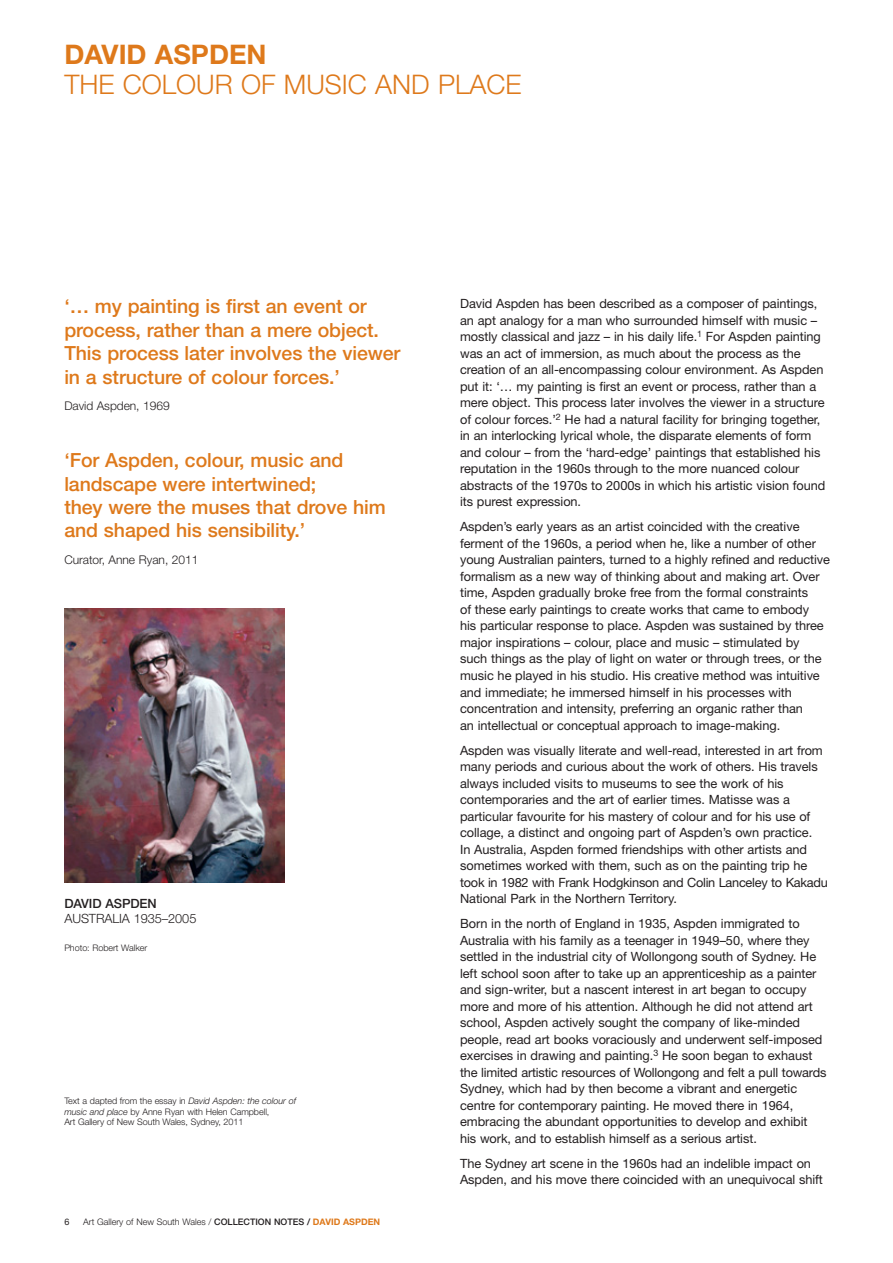
<style>
.page{position:relative;width:893px;height:1263px;background:#fff}
.page>*{position:absolute;margin:0;border:0;box-sizing:border-box;transform-origin:0 0}
.headline{font:300 27px/30px "Helvetica Neue";color:#de791b}
.quote{font:500 19.5px/23.4px "Helvetica Neue";letter-spacing:-.005em;color:#de791b}
.text{font:12.75px/16.5px "Helvetica Neue";letter-spacing:-.005em;color:#231f20}
.ARTIST{font:300 12.75px "Helvetica Neue";letter-spacing:-.005em;color:#231f20}
.ARTIST-2{font:500 12.75px "Helvetica Neue";letter-spacing:-.005em;color:#231f20}
.text-2{font:300 12px "Helvetica Neue";letter-spacing:-.005em;color:#231f20}
.details_6pt{font:300 9px/10.8px "Helvetica Neue";letter-spacing:-.005em;color:#231f20}
.acknowledgements{font:300 9px "Helvetica Neue";letter-spacing:-.005em;color:#231f20}
.t1{font:9px "Helvetica Neue";color:#231f20}
.s1{font-weight:700}
.s2{font-style:italic}
.s3{font-weight:500}
.s4{font-weight:700;color:#de791b}
</style>
<div class="page">
<img style="left:64px;top:608px;width:220px;height:274px">
<p class="headline" style="left:64px;top:39px;width:458px"><span class="s1">DAVID ASPDEN<br></span>THE COLOUR OF MUSIC AND PLACE</p>
<p class="quote" style="left:64px;top:295px;width:337px">‘… my painting is first an event or process, rather than a mere object.<br>This process later involves the viewer in a structure of colour forces.’</p>
<p class="text-2" style="left:64px;top:398px;width:107px">David Aspden, 1969</p>
<p class="quote" style="left:64px;top:448px;width:323px">‘For Aspden, colour, music and landscape were intertwined;<br>they were the muses that drove him and shaped his sensibility.’</p>
<p class="text-2" style="left:64px;top:552px;width:135px">Curator, Anne Ryan, 2011</p>
<p class="ARTIST-2" style="left:64px;top:895px;width:94px">DAVID ASPDEN</p>
<p class="ARTIST" style="left:64px;top:911px;width:133px">AUSTRALIA 1935–2005</p>
<p class="acknowledgements" style="left:64px;top:942px;width:84px">Photo: Robert Walker</p>
<p class="details_6pt" style="left:64px;top:1094px;width:233px">Text a dapted from the essay in <span class="s2">David Aspden: the colour of music and place</span> by Anne Ryan with Helen Campbell,<br>Art Gallery of New South Wales, Sydney, 2011</p>
<p class="t1" style="left:64px;top:1216px;width:7px">6</p>
<p class="details_6pt" style="left:83px;top:1216px;width:298px">Art Gallery of New South Wales / <span class="s3">COLLECTION NOTES /</span> <span class="s4">DAVID ASPDEN</span></p>
<p class="text" style="left:460px;top:295px;width:367px">David Aspden has been described as a composer of paintings, an apt analogy for a man who surrounded himself with music – mostly classical and jazz – in his daily life.<sup>1</sup> For Aspden painting was an act of immersion, as much about the process as the creation of an all-encompassing colour environment. As Aspden put it: ‘… my painting is first an event or process, rather than a mere object. This process later involves the viewer in a structure of colour forces.’<sup>2</sup> He had a natural facility for bringing together, in an interlocking lyrical whole, the disparate elements of form and colour – from the ‘hard-edge’ paintings that established his reputation in the 1960s through to the more nuanced colour abstracts of the 1970s to 2000s in which his artistic vision found its purest expression.</p>
<p class="text" style="left:460px;top:518px;width:371px">Aspden’s early years as an artist coincided with the creative ferment of the 1960s, a period when he, like a number of other young Australian painters, turned to a highly refined and reductive formalism as a new way of thinking about and making art. Over time, Aspden gradually broke free from the formal constraints<br>of these early paintings to create works that came to embody<br>his particular response to place. Aspden was sustained by three major inspirations – colour, place and music – stimulated by such things as the play of light on water or through trees, or the music he played in his studio. His creative method was intuitive and immediate; he immersed himself in his processes with concentration and intensity, preferring an organic rather than<br>an intellectual or conceptual approach to image-making.</p>
<p class="text" style="left:460px;top:741px;width:369px">Aspden was visually literate and well-read, interested in art from many periods and curious about the work of others. His travels always included visits to museums to see the work of his contemporaries and the art of earlier times. Matisse was a particular favourite for his mastery of colour and for his use of collage, a distinct and ongoing part of Aspden’s own practice.<br>In Australia, Aspden formed friendships with other artists and sometimes worked with them, such as on the painting trip he took in 1982 with Frank Hodgkinson and Colin Lanceley to Kakadu National Park in the Northern Territory.</p>
<p class="text" style="left:460px;top:915px;width:368px">Born in the north of England in 1935, Aspden immigrated to Australia with his family as a teenager in 1949–50, where they settled in the industrial city of Wollongong south of Sydney. He left school soon after to take up an apprenticeship as a painter and sign-writer, but a nascent interest in art began to occupy more and more of his attention. Although he did not attend art school, Aspden actively sought the company of like-minded people, read art books voraciously and underwent self-imposed exercises in drawing and painting.<sup>3</sup> He soon began to exhaust the limited artistic resources of Wollongong and felt a pull towards Sydney, which had by then become a vibrant and energetic centre for contemporary painting. He moved there in 1964, embracing the abundant opportunities to develop and exhibit his work, and to establish himself as a serious artist.</p>
<p class="text" style="left:460px;top:1154px;width:364px">The Sydney art scene in the 1960s had an indelible impact on<br>Aspden, and his move there coincided with an unequivocal shift</p>
</div>
